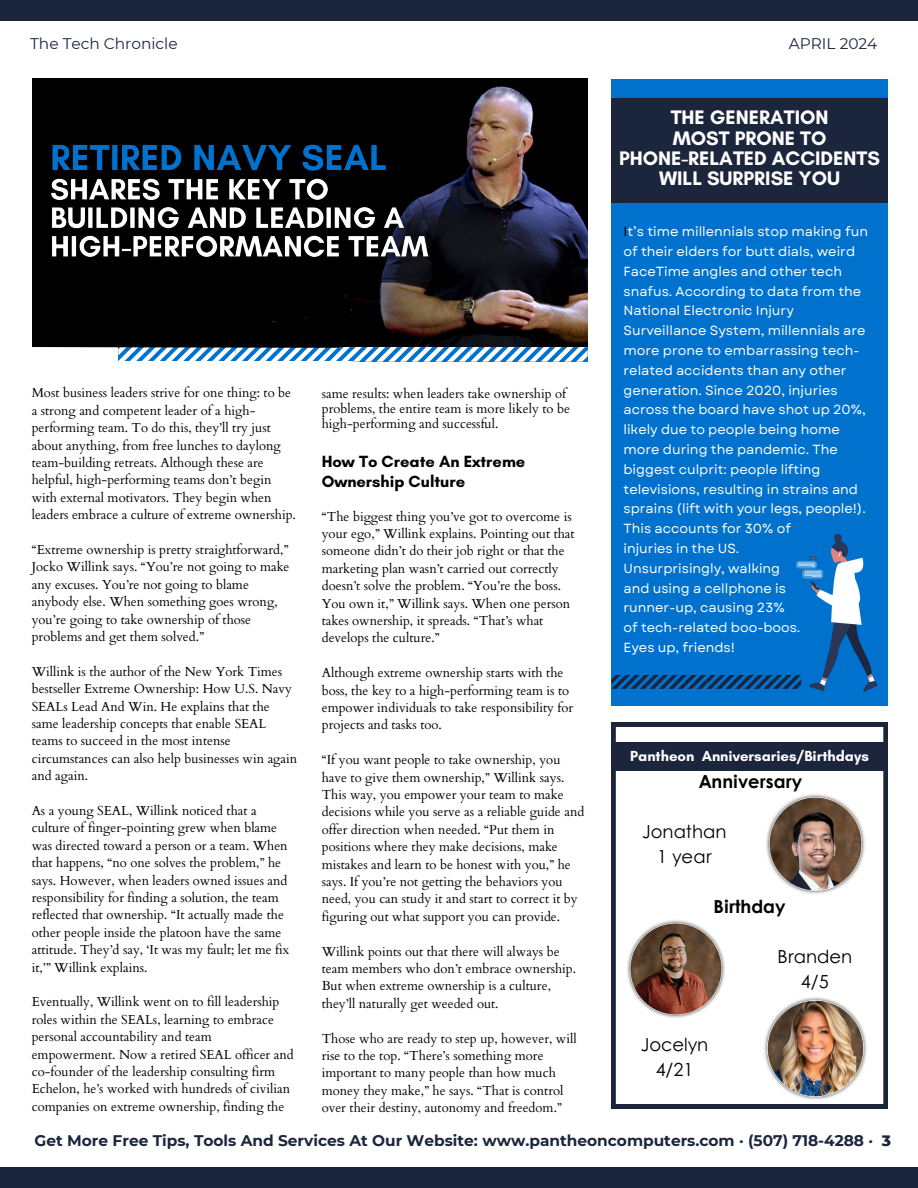
<style>
.page{position:relative;width:918px;height:1188px;background:#fff}
.page>*{position:absolute;margin:0;border:0;box-sizing:border-box;transform-origin:0 0}
.t1{font:700 19.95px/20.2px "Glacial Indifference";color:#fff;text-align:center}
.t2{font:18px/24.8px "Century Gothic";color:#000;text-align:center}
.t3{font:700 18px "Century Gothic";color:#000}
.t4{font:700 16.5px/19.5px "Glacial Indifference";color:#000}
.t5{font:700 15.45px "Montserrat";color:#1b253c}
.t6{font:15.45px "Montserrat";color:#1b253c}
.t7{font:700 14.85px "Glacial Indifference";color:#fff}
.t8{font:13.2px/19.8px "Garet";color:#fff}
.t9{font:13.05px/17.4px "Cardo";color:#000}
.s1{color:#000}
.s2{font-weight:800}
</style>
<div class="page">
<div style="left:0;top:1px;width:918px;height:20px;background:#1b253c"></div>
<div style="left:0;top:1168px;width:918px;height:20px;background:#1b253c"></div>
<div style="left:611px;top:79px;width:277px;height:626px;background:#0072ce"></div>
<div style="left:611px;top:98px;width:277px;height:104px;background:#1b253c"></div>
<svg style="left:611px;top:722px;width:277px;height:386px"></svg>
<div style="left:611px;top:742px;width:277px;height:28px;background:#1b253c"></div>
<svg style="left:611px;top:675px;width:185px;height:14px"></svg>
<svg style="left:119px;top:344px;width:469px;height:18px"></svg>
<img style="left:339px;top:81px;width:248px;height:265px">
<img style="left:340px;top:79px;width:170px;height:268px">
<div style="left:33px;top:80px;width:306px;height:268px;background:#000"></div>
<img style="left:796px;top:535px;width:81px;height:156px">
<img style="left:763px;top:792px;width:105px;height:104px">
<img style="left:624px;top:917px;width:104px;height:104px">
<img style="left:761px;top:995px;width:108px;height:108px">
<img style="left:51px;top:137px;width:387px;height:132px">
<h6 class="t6" style="left:30px;top:34px;width:149px">The Tech Chronicle</h6>
<p class="t6" style="left:789px;top:34px;width:90px">APRIL 2024</p>
<p class="t9" style="left:32px;top:385px;width:266px">Most business leaders strive for one thing: to be a strong and competent leader of a high&shy;performing team. To do this, they’ll try just about anything, from free lunches to daylong team-building retreats. Although these are helpful, high-performing teams don’t begin with external motivators. They begin when leaders embrace a culture of extreme ownership.</p>
<p class="t9" style="left:32px;top:541px;width:259px">“Extreme ownership is pretty straightforward,” Jocko Willink says. “You’re not going to make any excuses. You’re not going to blame anybody else. When something goes wrong, you’re going to take ownership of those problems and get them solved.”</p>
<p class="t9" style="left:32px;top:663px;width:267px">Willink is the author of the New York Times bestseller Extreme Ownership: How U.S. Navy SEALs Lead And Win. He explains that the same leadership concepts that enable SEAL teams to succeed in the most intense circumstances can also help businesses win again and again.</p>
<p class="t9" style="left:32px;top:802px;width:259px">As a young SEAL, Willink noticed that a culture of finger-pointing grew when blame was directed toward a person or a team. When that happens, “no one solves the problem,” he says. However, when leaders owned issues and responsibility for finding a solution, the team reflected that ownership. “It actually made the other people inside the platoon have the same attitude. They’d say, ‘It was my fault; let me fix it,’” Willink explains.</p>
<p class="t9" style="left:32px;top:994px;width:264px">Eventually, Willink went on to fill leadership roles within the SEALs, learning to embrace personal accountability and team empowerment. Now a retired SEAL officer and co-founder of the leadership consulting firm Echelon, he’s worked with hundreds of civilian companies on extreme ownership, finding the</p>
<p class="t9" style="left:322px;top:386px;width:250px;line-height:15.1px">same results: when leaders take ownership of problems, the entire team is more likely to be high-performing and successful.</p>
<h2 class="t4" style="left:322px;top:452px;width:205px">How To Create An Extreme<br>Ownership Culture</h2>
<p class="t9" style="left:322px;top:508px;width:254px">“The biggest thing you’ve got to overcome is your ego,” Willink explains. Pointing out that someone didn’t do their job right or that the marketing plan wasn’t carried out correctly doesn’t solve the problem. “You’re the boss.<br>You own it,” Willink says. When one person takes ownership, it spreads. “That’s what develops the culture.”</p>
<p class="t9" style="left:322px;top:664px;width:253px">Although extreme ownership starts with the boss, the key to a high-performing team is to empower individuals to take responsibility for projects and tasks too.</p>
<p class="t9" style="left:322px;top:751px;width:264px">“If you want people to take ownership, you have to give them ownership,” Willink says.<br>This way, you empower your team to make decisions while you serve as a reliable guide and offer direction when needed. “Put them in positions where they make decisions, make mistakes and learn to be honest with you,” he says. If you’re not getting the behaviors you need, you can study it and start to correct it by figuring out what support you can provide.</p>
<p class="t9" style="left:322px;top:943px;width:256px">Willink points out that there will always be team members who don’t embrace ownership.<br>But when extreme ownership is a culture, they’ll naturally get weeded out.</p>
<p class="t9" style="left:322px;top:1030px;width:256px">Those who are ready to step up, however, will rise to the top. “There’s something more important to many people than how much money they make,” he says. “That is control over their destiny, autonomy and freedom.”</p>
<p class="t1" style="left:619px;top:107px;width:262px">THE GENERATION<br>MOST PRONE TO<br>PHONE-RELATED ACCIDENTS</p>
<p class="t1" style="left:659px;top:168px;width:183px">WILL SURPRISE YOU</p>
<p class="t8" style="left:624px;top:222px;width:246px"><span class="s1">I</span>t’s time millennials stop making fun of their elders for butt dials, weird FaceTime angles and other tech snafus. According to data from the National Electronic Injury Surveillance System, millennials are more prone to embarrassing tech&shy;related accidents than any other generation. Since 2020, injuries across the board have shot up 20%, likely due to people being home more during the pandemic. The biggest culprit: people lifting televisions, resulting in strains and sprains (lift with your legs, people!).<br>This accounts for 30% of</p>
<h5 class="t8" style="left:624px;top:539px;width:117px">injuries in the US.</h5>
<p class="t8" style="left:624px;top:558px;width:158px">Unsurprisingly, walking</p>
<p class="t8" style="left:624px;top:578px;width:164px">and using a cellphone is</p>
<p class="t8" style="left:624px;top:598px;width:163px">runner-up, causing 23%</p>
<p class="t8" style="left:624px;top:618px;width:178px">of tech-related boo-boos.</p>
<p class="t8" style="left:624px;top:638px;width:113px">Eyes up, friends!</p>
<p class="t7" style="left:630px;top:747px;width:240px">Pantheon Anniversaries/Birthdays</p>
<h6 class="t3" style="left:699px;top:768px;width:105px">Anniversary</h6>
<h3 class="t2" style="left:642px;top:818px;width:86px">Jonathan<br>1 year</h3>
<h4 class="t3" style="left:714px;top:893px;width:73px">Birthday</h4>
<p class="t2" style="left:778px;top:943px;width:76px">Branden<br>4/5</p>
<h3 class="t2" style="left:641px;top:1032px;width:69px">Jocelyn<br>4/21</h3>
<p class="t5" style="left:35px;top:1131px;width:858px">Get More Free Tips, Tools And Services At Our Website: www.pantheoncomputers.com · (507) 718-4288 · <span class="s2">3</span></p>
</div>
